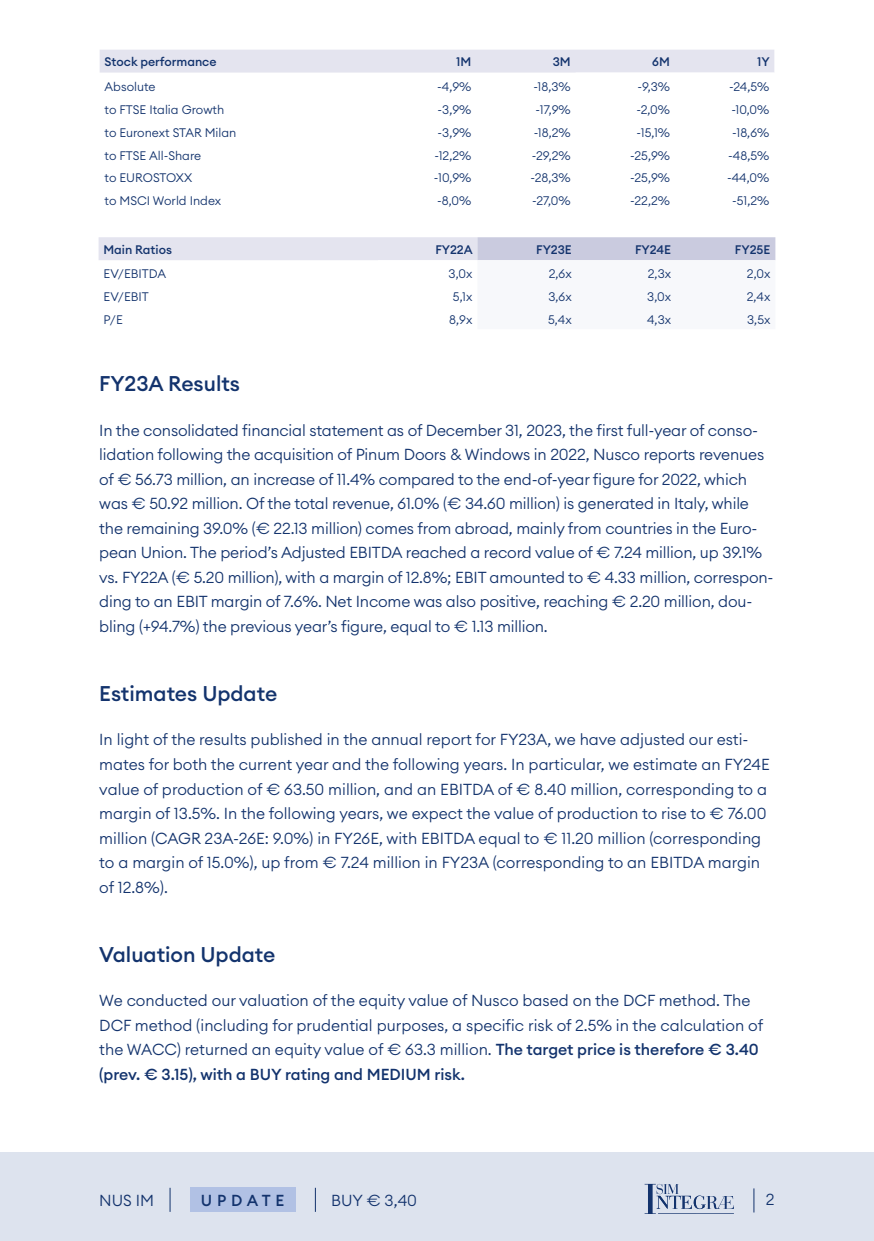
<style>
.page{position:relative;width:874px;height:1241px;background:#fff}
.page>*{position:absolute;margin:0;border:0;box-sizing:border-box;transform-origin:0 0}
.t1{font:500 21px "Euclid Circular A";color:#13336d}
.t2{font:300 15.75px/24.5px "Euclid Circular A";letter-spacing:-.01em;color:#13336d}
.t3{font:500 15.75px "Euclid Circular A";letter-spacing:.3em;color:#13336d}
.t4{font:300 12.25px "Euclid Circular A";color:#13336d}
.t5{font:500 12.25px "Euclid Circular A";color:#13336d}
.s1{font-weight:500}
</style>
<div class="page">
<div style="left:0;top:1152px;width:873px;height:88px;background:#dde3ee"></div>
<svg style="left:169px;top:1187px;width:1px;height:24px"></svg>
<div style="left:190px;top:1187px;width:105px;height:24px;background:#b1c1e4"></div>
<svg style="left:315px;top:1187px;width:1px;height:24px"></svg>
<svg style="left:753px;top:1188px;width:1px;height:24px"></svg>
<svg style="left:644px;top:1183px;width:89px;height:30px"></svg>
<div style="left:100px;top:50px;width:674px;height:23px;background:#e4e4ef"></div>
<svg style="left:98px;top:237px;width:677px;height:23px;background:#d8d9e8"></svg>
<p class="t5" style="left:105px;top:54px;width:113px">Stock performance</p>
<p class="t5" style="left:456px;top:54px;width:17px">1M</p>
<p class="t5" style="left:552px;top:54px;width:19px">3M</p>
<p class="t5" style="left:652px;top:54px;width:19px">6M</p>
<p class="t5" style="left:756px;top:54px;width:14px">1Y</p>
<p class="t4" style="left:105px;top:78px;width:53px">Absolute</p>
<p class="t4" style="left:437px;top:78px;width:36px">-4,9%</p>
<p class="t4" style="left:533px;top:78px;width:39px">-18,3%</p>
<p class="t4" style="left:637px;top:78px;width:34px">-9,3%</p>
<p class="t4" style="left:728px;top:78px;width:42px">-24,5%</p>
<p class="t4" style="left:105px;top:101px;width:121px">to FTSE Italia Growth</p>
<p class="t4" style="left:437px;top:101px;width:35px">-3,9%</p>
<p class="t4" style="left:535px;top:101px;width:37px">-17,9%</p>
<p class="t4" style="left:636px;top:101px;width:35px">-2,0%</p>
<p class="t4" style="left:731px;top:101px;width:39px">-10,0%</p>
<p class="t4" style="left:105px;top:124px;width:133px">to Euronext STAR Milan</p>
<p class="t4" style="left:437px;top:124px;width:35px">-3,9%</p>
<p class="t4" style="left:533px;top:124px;width:39px">-18,2%</p>
<p class="t4" style="left:636px;top:124px;width:35px">-15,1%</p>
<p class="t4" style="left:732px;top:124px;width:39px">-18,6%</p>
<p class="t4" style="left:105px;top:147px;width:98px">to FTSE All-Share</p>
<p class="t4" style="left:434px;top:147px;width:38px">-12,2%</p>
<p class="t4" style="left:531px;top:147px;width:40px">-29,2%</p>
<p class="t4" style="left:629px;top:147px;width:41px">-25,9%</p>
<p class="t4" style="left:728px;top:147px;width:43px">-48,5%</p>
<p class="t4" style="left:105px;top:170px;width:89px">to EUROSTOXX</p>
<p class="t4" style="left:433px;top:170px;width:39px">-10,9%</p>
<p class="t4" style="left:530px;top:170px;width:42px">-28,3%</p>
<p class="t4" style="left:629px;top:170px;width:41px">-25,9%</p>
<p class="t4" style="left:726px;top:170px;width:44px">-44,0%</p>
<p class="t4" style="left:105px;top:193px;width:118px">to MSCI World Index</p>
<p class="t4" style="left:437px;top:193px;width:36px">-8,0%</p>
<p class="t4" style="left:531px;top:193px;width:40px">-27,0%</p>
<p class="t4" style="left:629px;top:193px;width:41px">-22,2%</p>
<p class="t4" style="left:731px;top:193px;width:39px">-51,2%</p>
<p class="t5" style="left:103px;top:241px;width:70px">Main Ratios</p>
<p class="t5" style="left:435px;top:241px;width:39px">FY22A</p>
<p class="t5" style="left:536px;top:241px;width:37px">FY23E</p>
<p class="t5" style="left:634px;top:241px;width:38px">FY24E</p>
<p class="t5" style="left:734px;top:241px;width:37px">FY25E</p>
<p class="t4" style="left:103px;top:266px;width:64px">EV/EBITDA</p>
<p class="t4" style="left:448px;top:266px;width:25px">3,0x</p>
<p class="t4" style="left:548px;top:266px;width:24px">2,6x</p>
<p class="t4" style="left:647px;top:266px;width:25px">2,3x</p>
<p class="t4" style="left:746px;top:266px;width:25px">2,0x</p>
<p class="t4" style="left:103px;top:289px;width:47px">EV/EBIT</p>
<p class="t4" style="left:452px;top:289px;width:21px">5,1x</p>
<p class="t4" style="left:548px;top:289px;width:25px">3,6x</p>
<p class="t4" style="left:647px;top:289px;width:25px">3,0x</p>
<p class="t4" style="left:746px;top:289px;width:25px">2,4x</p>
<p class="t4" style="left:103px;top:312px;width:21px">P/E</p>
<p class="t4" style="left:449px;top:312px;width:25px">8,9x</p>
<p class="t4" style="left:548px;top:312px;width:25px">5,4x</p>
<p class="t4" style="left:646px;top:312px;width:25px">4,3x</p>
<p class="t4" style="left:746px;top:312px;width:25px">3,5x</p>
<h1 class="t1" style="left:99px;top:370px;width:142px">FY23A Results</h1>
<p class="t2" style="left:99px;top:417px;width:675px">In the consolidated financial statement as of December 31, 2023, the first full-year of conso&shy;lidation following the acquisition of Pinum Doors &amp; Windows in 2022, Nusco reports revenues of € 56.73 million, an increase of 11.4% compared to the end-of-year figure for 2022, which was € 50.92 million. Of the total revenue, 61.0% (€ 34.60 million) is generated in Italy, while the remaining 39.0% (€ 22.13 million) comes from abroad, mainly from countries in the Euro&shy;pean Union. The period’s Adjusted EBITDA reached a record value of € 7.24 million, up 39.1% vs. FY22A (€ 5.20 million), with a margin of 12.8%; EBIT amounted to € 4.33 million, correspon&shy;ding to an EBIT margin of 7.6%. Net Income was also positive, reaching € 2.20 million, dou&shy;bling (+94.7%) the previous year’s figure, equal to € 1.13 million.</p>
<h1 class="t1" style="left:99px;top:680px;width:179px">Estimates Update</h1>
<p class="t2" style="left:99px;top:727px;width:671px">In light of the results published in the annual report for FY23A, we have adjusted our esti&shy;mates for both the current year and the following years. In particular, we estimate an FY24E value of production of € 63.50 million, and an EBITDA of € 8.40 million, corresponding to a margin of 13.5%. In the following years, we expect the value of production to rise to € 76.00 million (CAGR 23A-26E: 9.0%) in FY26E, with EBITDA equal to € 11.20 million (corresponding to a margin of 15.0%), up from € 7.24 million in FY23A (corresponding to an EBITDA margin of 12.8%).</p>
<h1 class="t1" style="left:99px;top:940px;width:178px">Valuation Update</h1>
<p class="t2" style="left:99px;top:987px;width:665px">We conducted our valuation of the equity value of Nusco based on the DCF method. The DCF method (including for prudential purposes, a specific risk of 2.5% in the calculation of the WACC) returned an equity value of € 63.3 million. <span class="s1">The target price is therefore € 3.40 (prev. € 3.15), with a BUY rating and MEDIUM risk.</span></p>
<p class="t2" style="left:99px;top:1187px;width:56px">NUS IM</p>
<p class="t3" style="left:201px;top:1190px;width:85px">UPDATE</p>
<p class="t2" style="left:331px;top:1187px;width:87px">BUY € 3,40</p>
<p class="t2" style="left:765px;top:1186px;width:10px">2</p>
</div>
